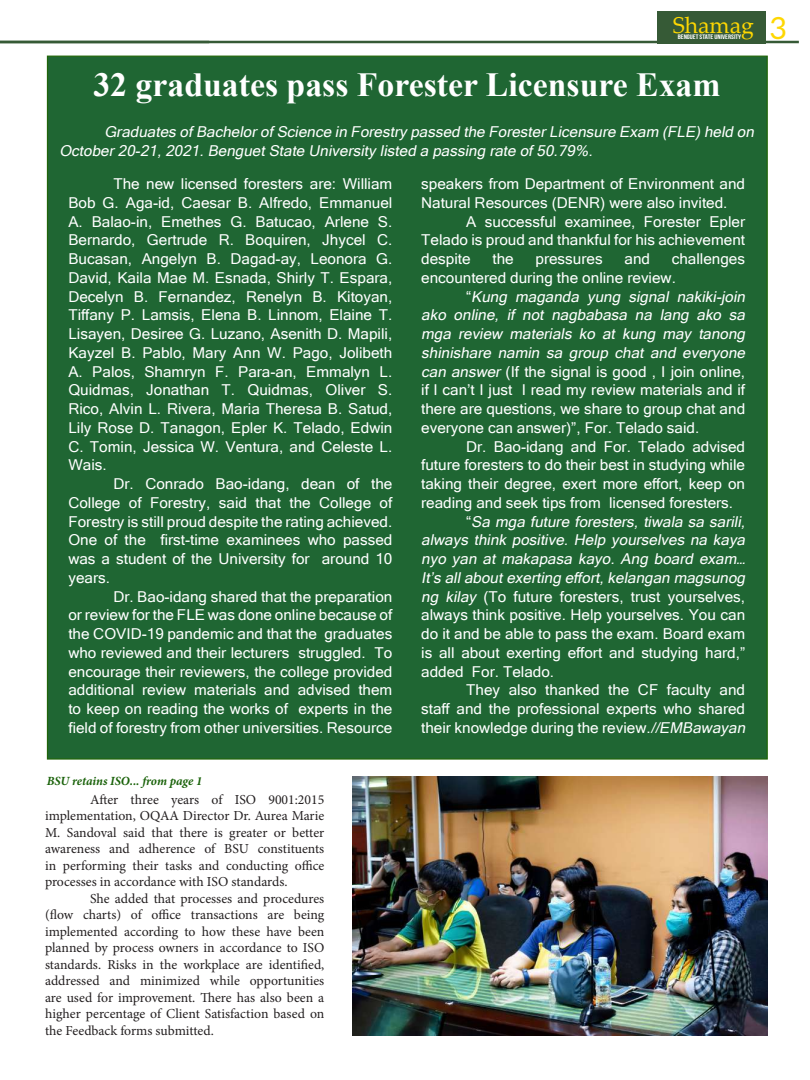
<style>
.page{position:relative;width:810px;height:1080px;background:#fff}
.page>*{position:absolute;margin:0;border:0;box-sizing:border-box;transform-origin:0 0}
.t1{font:700 33.75px "Times New Roman";color:#fff}
.t2{font:30.5px "Aleo";color:#fed702}
.t3{font:22.88px "Palatino Linotype";color:#fed702}
.t4{font:15px/18.8px "Microsoft Sans Serif";color:#fff;text-align:justify}
.t5{font:italic 15px/18.8px "Microsoft Sans Serif";color:#fff}
.t6{font:13.75px/16.5px "Minion Pro";color:#231f20;text-align:justify}
.t7{font:italic 700 12.5px "Minion Pro";color:#1a620a}
.t8{font:6.5px "Bebas Neue";color:#fff;scale:1.18 1}
.s1{font-style:normal}
.s2{font-style:italic}
</style>
<div class="page">
<hr style="left:0;top:41px;width:799px;height:2px;background:#365a36">
<div style="left:658px;top:11px;width:108px;height:32px;background:#365a36"></div>
<div style="left:47px;top:56px;width:721px;height:704px;background:#1f6633;border:1px solid #20650a"></div>
<img style="left:353px;top:776px;width:415px;height:259px">
<h3 class="t3" style="left:673px;top:9px;width:83px">Shamag</h3>
<p class="t8" style="left:678px;top:33px;width:55px">BENGUET STATE UNIVERSITY</p>
<h1 class="t1" style="left:93px;top:60px;width:629px">32 graduates pass Forester Licensure Exam</h1>
<p class="t5" style="left:59px;top:122px;width:699px;text-indent:45px">Graduates ofBachelorofScience in Forestry passed the ForesterLicensure Exam (FLE)held on<br>October20-21,2021.BenguetState University listed a passing rate of50.79%.</p>
<p class="t4" style="left:68px;top:174px;width:326px;text-indent:45px">The new licensed foresters are: William Bob G. Aga-id, Caesar B. Alfredo, Emmanuel A. Balao-in, Emethes G. Batucao, Arlene S.<br>Bernardo, Gertrude R. Boquiren, Jhycel C.<br>Bucasan, Angelyn B. Dagad-ay, Leonora G.<br>David, Kaila Mae M. Esnada, Shirly T. Espara, Decelyn B. Fernandez, Renelyn B. Kitoyan, Tiffany P. Lamsis, Elena B. Linnom, Elaine T.<br>Lisayen, Desiree G. Luzano, Asenith D. Mapili, Kayzel B. Pablo, Mary Ann W. Pago, Jolibeth A. Palos, Shamryn F. Para-an, Emmalyn L.<br>Quidmas, Jonathan T. Quidmas, Oliver S.<br>Rico, Alvin L. Rivera, Maria Theresa B. Satud, Lily Rose D. Tanagon, Epler K. Telado, Edwin C. Tomin, Jessica W. Ventura, and Celeste L.<br>Wais.</p>
<p class="t4" style="left:68px;top:474px;width:326px;text-indent:45px">Dr. Conrado Bao-idang, dean of the College of Forestry, said that the College of Forestry is still proud despite the rating achieved.<br>One of the first-time examinees who passed was a student of the University for around 10 years.</p>
<p class="t4" style="left:68px;top:587px;width:325px;text-indent:45px">Dr. Bao-idang shared that the preparation or review for the FLE was done online because of the COVID-19 pandemic and that the graduates who reviewed and their lecturers struggled. To encourage their reviewers, the college provided additional review materials and advised them to keep on reading the works of experts in the field of forestry from other universities. Resource</p>
<p class="t4" style="left:421px;top:174px;width:325px">speakers from Department of Environment and<br>Natural Resources (DENR) were also invited.</p>
<p class="t4" style="left:421px;top:212px;width:325px;text-indent:45px">A successful examinee, Forester Epler Telado is proud and thankful for his achievement despite</p>
<p class="t4" style="left:421px;top:249px;width:325px;text-indent:251px">challenges encountered during the online review.</p>
<p class="t5" style="left:421px;top:287px;width:329px;text-indent:45px"><span class="s1">“</span> Kung maganda yung signal nakiki-join ako online, if not nagbabasa na lang ako sa mga review materials ko at kung may tanong shinishare namin sa group chat and everyone can answer <span class="s1">(If the signal is good , I join online, if I can’t I just I read my review materials and if there are questions, we share to group chat and everyone can answer)”, For. Telado said.</span></p>
<p class="t4" style="left:466px;top:437px;width:280px">Dr. Bao-idang and For. Telado advised</p>
<p class="t4" style="left:421px;top:455px;width:325px">future foresters to do their best in studying while</p>
<p class="t4" style="left:421px;top:474px;width:325px">taking their degree, exert more effort, keep on</p>
<p class="t4" style="left:421px;top:493px;width:314px">reading and seek tips from licensed foresters.</p>
<p class="t5" style="left:466px;top:512px;width:284px"><span class="s1">“</span> Sa mga future foresters, tiwala sa sarili,</p>
<p class="t5" style="left:421px;top:530px;width:329px">always think positive. Help yourselves na kaya</p>
<p class="t5" style="left:421px;top:549px;width:329px">nyo yan at makapasa kayo. Ang board exam…</p>
<p class="t5" style="left:421px;top:568px;width:329px">It’s allaboutexerting effort,kelangan magsunog</p>
<p class="t4" style="left:421px;top:587px;width:326px"><span class="s2">ng kilay</span> (To future foresters, trust yourselves,</p>
<p class="t4" style="left:421px;top:605px;width:325px">always think positive. Help yourselves. You can</p>
<p class="t4" style="left:421px;top:624px;width:325px">do it and be able to pass the exam. Board exam</p>
<p class="t4" style="left:421px;top:643px;width:325px">is all about exerting effort and studying hard,”</p>
<p class="t4" style="left:421px;top:662px;width:135px">added For. Telado.</p>
<p class="t4" style="left:466px;top:680px;width:280px">They also thanked the CF faculty and</p>
<p class="t4" style="left:421px;top:699px;width:325px">staff and the professional experts who shared</p>
<p class="t4" style="left:421px;top:718px;width:329px">their knowledge during the review.<span class="s2">//EMBawayan</span></p>
<p class="t4" style="left:492px;top:249px;width:23px">the</p>
<p class="t4" style="left:536px;top:249px;width:69px">pressures</p>
<p class="t4" style="left:624px;top:249px;width:27px">and</p>
<p class="t7" style="left:47px;top:772px;width:157px">BSU retains ISO... from page 1</p>
<p class="t6" style="left:45px;top:791px;width:281px;text-indent:45px">After three years of ISO 9001:2015 implementation, OQAA Director Dr. Aurea Marie M. Sandoval said that there is greater or better awareness and adherence of BSU constituents in performing their tasks and conducting office processes in accordance with ISO standards.</p>
<p class="t6" style="left:45px;top:890px;width:281px;text-indent:45px">She added that processes and procedures (flow charts) of office transactions are being implemented according to how these have been planned by process owners in accordance to ISO standards. Risks in the workplace are identified, addressed and minimized while opportunities are used for improvement. There has also been a higher percentage of Client Satisfaction based on the Feedback forms submitted.</p>
<h2 class="t2" style="left:770px;top:11px;width:18px">3</h2>
</div>
